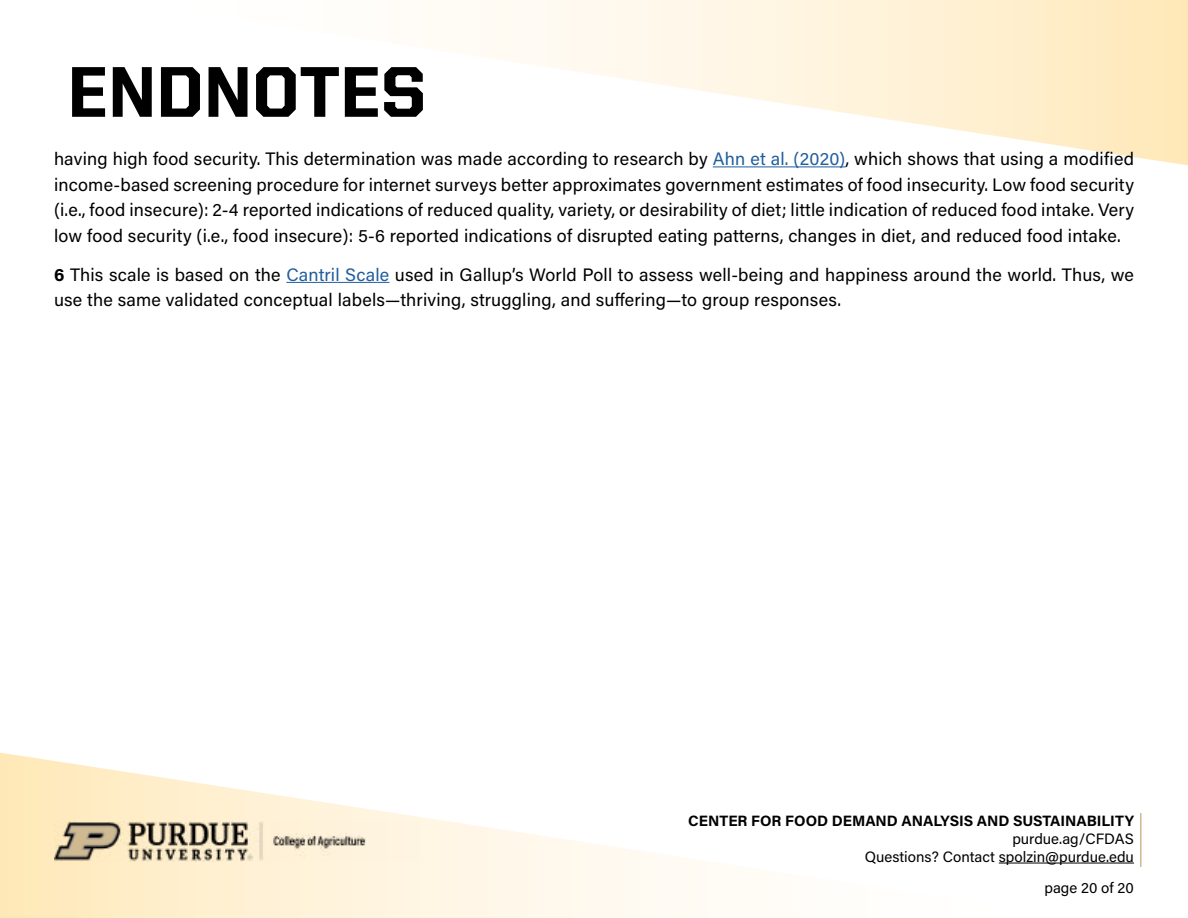
<style>
.page{position:relative;width:1188px;height:918px;background:#fff}
.page>*{position:absolute;margin:0;border:0;box-sizing:border-box;transform-origin:0 0}
.t1{font:800 72px "United Sans Reg";color:#000}
.t2{font:18px/25.5px "Acumin Pro";letter-spacing:.01em;color:#000;text-align:justify}
.t3{font:15px/18px "Acumin Pro";color:#000;text-align:right}
.t4{font:700 15px "Acumin Pro";letter-spacing:-.005em;color:#000}
.s1{color:#215e9e}
.s2{font-weight:700}
</style>
<div class="page">
<svg style="left:480px;top:0;width:708px;height:165px"></svg>
<svg style="left:0;top:753px;width:1080px;height:165px"></svg>
<hr style="left:999px;top:863px;width:135px;height:1px;background:#000">
<hr style="left:1140px;top:813px;width:2px;height:54px;background:#cfb991">
<img style="left:54px;top:822px;width:367px;height:39px">
<hr style="left:713px;top:166px;width:133px;height:1px;background:#215e9e">
<hr style="left:286px;top:282px;width:104px;height:1px;background:#215e9e">
<h1 class="t1" style="left:68px;top:52px;width:360px">ENDNOTES</h1>
<p class="t2" style="left:54px;top:145px;width:1082px">having high food security. This determination was made according to research by <span class="s1">Ahn et al. (2020)</span>, which shows that using a modified income-based screening procedure for internet surveys better approximates government estimates of food insecurity. Low food security (i.e., food insecure): 2-4 reported indications of reduced quality, variety, or desirability of diet; little indication of reduced food intake. Very low food security (i.e., food insecure): 5-6 reported indications of disrupted eating patterns, changes in diet, and reduced food intake.</p>
<p class="t2" style="left:54px;top:261px;width:1081px"><span class="s2">6</span> This scale is based on the <span class="s1">Cantril Scale</span> used in Gallup’s World Poll to assess well-being and happiness around the world. Thus, we use the same validated conceptual labels—thriving, struggling, and suffering—to group responses.</p>
<p class="t4" style="left:688px;top:810px;width:447px">CENTER FOR FOOD DEMAND ANALYSIS AND SUSTAINABILITY</p>
<p class="t3" style="left:865px;top:829px;width:271px">purdue.ag/CFDAS<br>Questions? Contact spolzin@purdue.edu</p>
<p class="t3" style="left:1044px;top:879px;width:91px">page 20 of 20</p>
</div>
